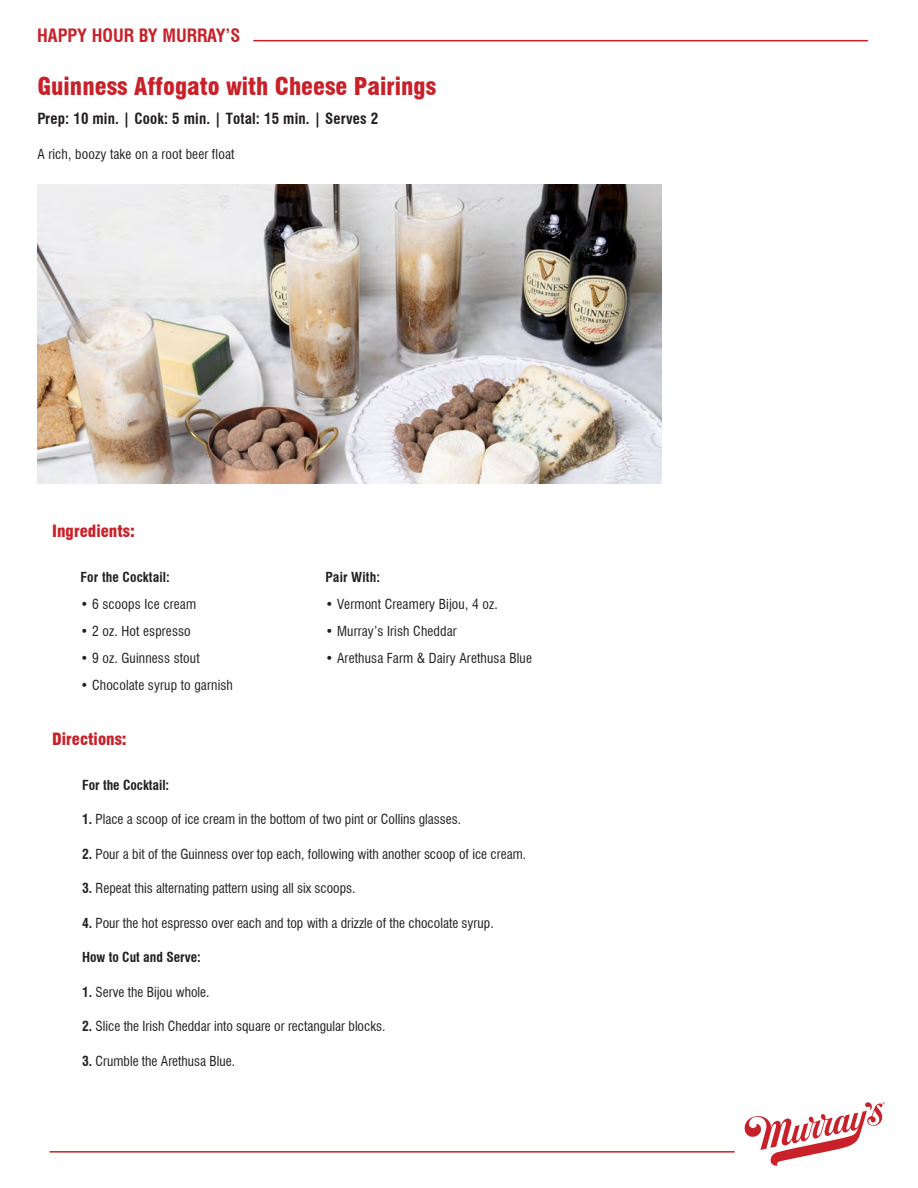
<style>
.page{position:relative;width:918px;height:1188px;background:#fff}
.page>*{position:absolute;margin:0;border:0;box-sizing:border-box;transform-origin:0 0}
.t1{font:900 condensed 24px "Swiss 721 BT";color:#c82129}
.t2{font:700 condensed 18px "Swiss 721 BT";color:#c82129}
.t3{font:900 condensed 16.5px "Swiss 721 BT";color:#c82129}
.t4{font:700 condensed 15px "Swiss 721 BT";letter-spacing:.01em;color:#231f20}
.t5{font:condensed 13.5px "Swiss 721 BT";color:#231f20}
.t6{font:700 condensed 13.5px "Swiss 721 BT";color:#231f20}
.s1{font-weight:700}
</style>
<div class="page">
<img style="left:37px;top:184px;width:625px;height:299px">
<hr style="left:50px;top:1151px;width:685px;height:2px;background:#c82129">
<hr style="left:254px;top:40px;width:613px;height:1px;background:#c82129">
<svg style="left:744px;top:1102px;width:141px;height:64px"></svg>
<h2 class="t2" style="left:37px;top:25px;width:205px">HAPPY HOUR BY MURRAY’S</h2>
<h1 class="t1" style="left:37px;top:72px;width:400px">Guinness Affogato with Cheese Pairings</h1>
<p class="t4" style="left:37px;top:110px;width:343px">Prep: 10 min. | Cook: 5 min. | Total: 15 min. | Serves 2</p>
<p class="t5" style="left:37px;top:146px;width:199px">A rich, boozy take on a root beer float</p>
<p class="t3" style="left:52px;top:521px;width:84px">Ingredients:</p>
<p class="t6" style="left:81px;top:569px;width:91px">For the Cocktail:</p>
<p class="t5" style="left:81px;top:596px;width:117px">• 6 scoops Ice cream</p>
<p class="t5" style="left:81px;top:623px;width:112px">• 2 oz. Hot espresso</p>
<p class="t5" style="left:81px;top:650px;width:121px">• 9 oz. Guinness stout</p>
<p class="t5" style="left:81px;top:677px;width:154px">• Chocolate syrup to garnish</p>
<p class="t6" style="left:326px;top:569px;width:56px">Pair With:</p>
<p class="t5" style="left:326px;top:596px;width:174px">• Vermont Creamery Bijou, 4 oz.</p>
<p class="t5" style="left:326px;top:623px;width:133px">• Murray’s Irish Cheddar</p>
<p class="t5" style="left:326px;top:650px;width:208px">• Arethusa Farm &amp; Dairy Arethusa Blue</p>
<p class="t3" style="left:52px;top:729px;width:76px">Directions:</p>
<p class="t6" style="left:82px;top:777px;width:89px">For the Cocktail:</p>
<p class="t5" style="left:82px;top:811px;width:381px"><span class="s1">1.</span> Place a scoop of ice cream in the bottom of two pint or Collins glasses.</p>
<p class="t5" style="left:82px;top:846px;width:446px"><span class="s1">2.</span> Pour a bit of the Guinness over top each, following with another scoop of ice cream.</p>
<p class="t5" style="left:82px;top:880px;width:275px"><span class="s1">3.</span> Repeat this alternating pattern using all six scoops.</p>
<p class="t5" style="left:82px;top:915px;width:413px"><span class="s1">4.</span> Pour the hot espresso over each and top with a drizzle of the chocolate syrup.</p>
<p class="t6" style="left:82px;top:949px;width:120px">How to Cut and Serve:</p>
<p class="t5" style="left:82px;top:984px;width:129px"><span class="s1">1.</span> Serve the Bijou whole.</p>
<p class="t5" style="left:82px;top:1018px;width:305px"><span class="s1">2.</span> Slice the Irish Cheddar into square or rectangular blocks.</p>
<p class="t5" style="left:82px;top:1053px;width:155px"><span class="s1">3.</span> Crumble the Arethusa Blue.</p>
</div>
